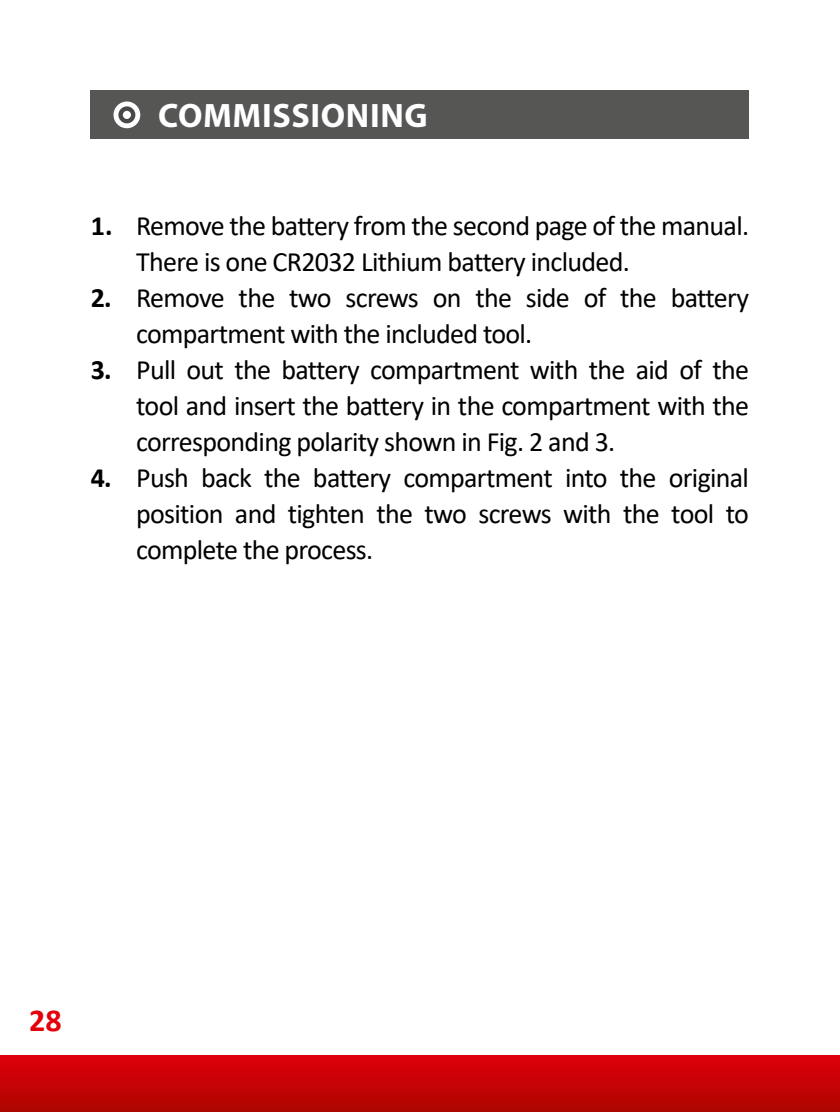
<style>
.page{position:relative;width:840px;height:1112px;background:#fff}
.page>*{position:absolute;margin:0;border:0;box-sizing:border-box;transform-origin:0 0}
.t1{font:700 34px "Myriad Pro";letter-spacing:.02em;color:#fff}
.t2{font:700 32px "Calibri";color:#e3000b}
.t3{font:28px/36px "Calibri";letter-spacing:-.025em;color:#000}
.s1{font-weight:700}
</style>
<div class="page">
<div style="left:91px;top:91px;width:657px;height:48px;background:#565655"></div>
<svg style="left:113px;top:101px;width:27px;height:27px"></svg>
<div style="left:118px;top:106px;width:17px;height:17px;border:4px solid #484847;border-radius:50%"></div>
<div style="left:0;top:1054px;width:839px;height:57px;background:linear-gradient(to bottom,#e1000b,#ad0600)"></div>
<p class="t1" style="left:158px;top:93px;width:271px">COMMISSIONING</p>
<p class="t3" style="left:136px;top:207px;width:614px;text-indent:-45px"><span class="s1">1.</span> Remove the battery from the second page of the manual.<br>There is one CR2032 Lithium battery included.</p>
<p class="t3" style="left:136px;top:279px;width:614px;text-indent:-45px"><span class="s1">2.</span> Remove the two screws on the side of the battery compartment with the included tool.</p>
<p class="t3" style="left:136px;top:351px;width:614px;text-align:justify;text-indent:-45px"><span class="s1">3.</span> Pull out the battery compartment with the aid of the tool and insert the battery in the compartment with the corresponding polarity shown in Fig. 2 and 3.</p>
<p class="t3" style="left:136px;top:459px;width:614px;text-align:justify;text-indent:-45px"><span class="s1">4.</span> Push back the battery compartment into the original position and tighten the two screws with the tool to complete the process.</p>
<p class="t2" style="left:29px;top:997px;width:34px">28</p>
</div>
